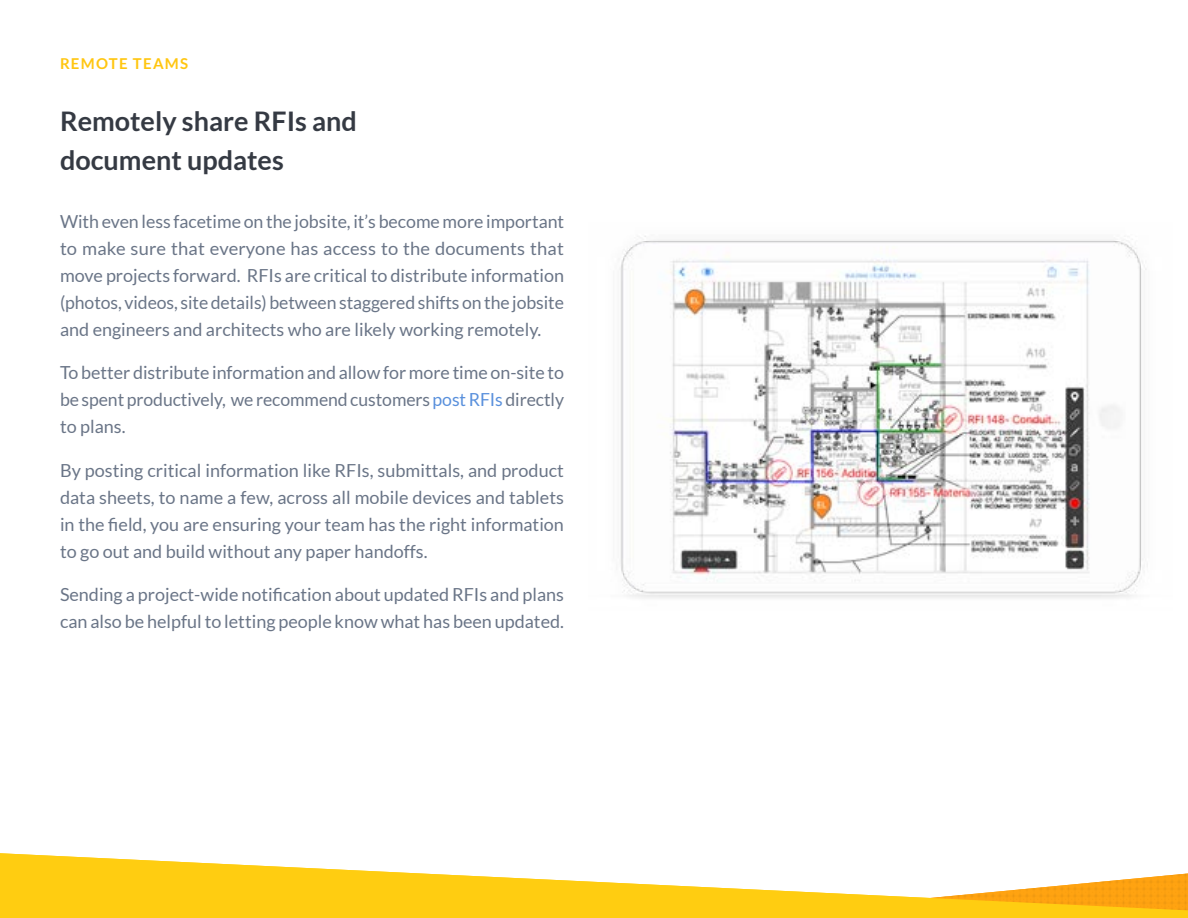
<style>
.page{position:relative;width:1188px;height:918px;background:#fff}
.page>*{position:absolute;margin:0;border:0;box-sizing:border-box;transform-origin:0 0}
.t1{font:700 27px/39px "Lato";color:#353a43}
.t2{font:18px/27px "Lato";color:#6a7587;text-align:justify}
.t3{font:700 15px "Lato";letter-spacing:.08em;color:#ffc610}
.s1{color:#5990dc}
</style>
<div class="page">
<svg style="left:0;top:853px;width:1188px;height:65px;fill:#ffcd11"></svg>
<img style="left:620px;top:236px;width:527px;height:362px">
<p class="t3" style="left:60px;top:55px;width:130px">REMOTE TEAMS</p>
<h1 class="t1" style="left:60px;top:102px;width:299px">Remotely share RFIs and document updates</h1>
<p class="t2" style="left:60px;top:208px;width:506px">With even less facetime on the jobsite, it’s become more important to make sure that everyone has access to the documents that move projects forward. RFIs are critical to distribute information (photos, videos, site details) between staggered shifts on the jobsite and engineers and architects who are likely working remotely.</p>
<p class="t2" style="left:60px;top:359px;width:506px">To better distribute information and allow for more time on-site to be spent productively, we recommend customers <span class="s1">post RFIs</span> directly to plans.</p>
<p class="t2" style="left:60px;top:457px;width:506px">By posting critical information like RFIs, submittals, and product data sheets, to name a few, across all mobile devices and tablets in the field, you are ensuring your team has the right information to go out and build without any paper handoffs.</p>
<p class="t2" style="left:60px;top:581px;width:505px">Sending a project-wide notification about updated RFIs and plans can also be helpful to letting people know what has been updated.</p>
</div>
